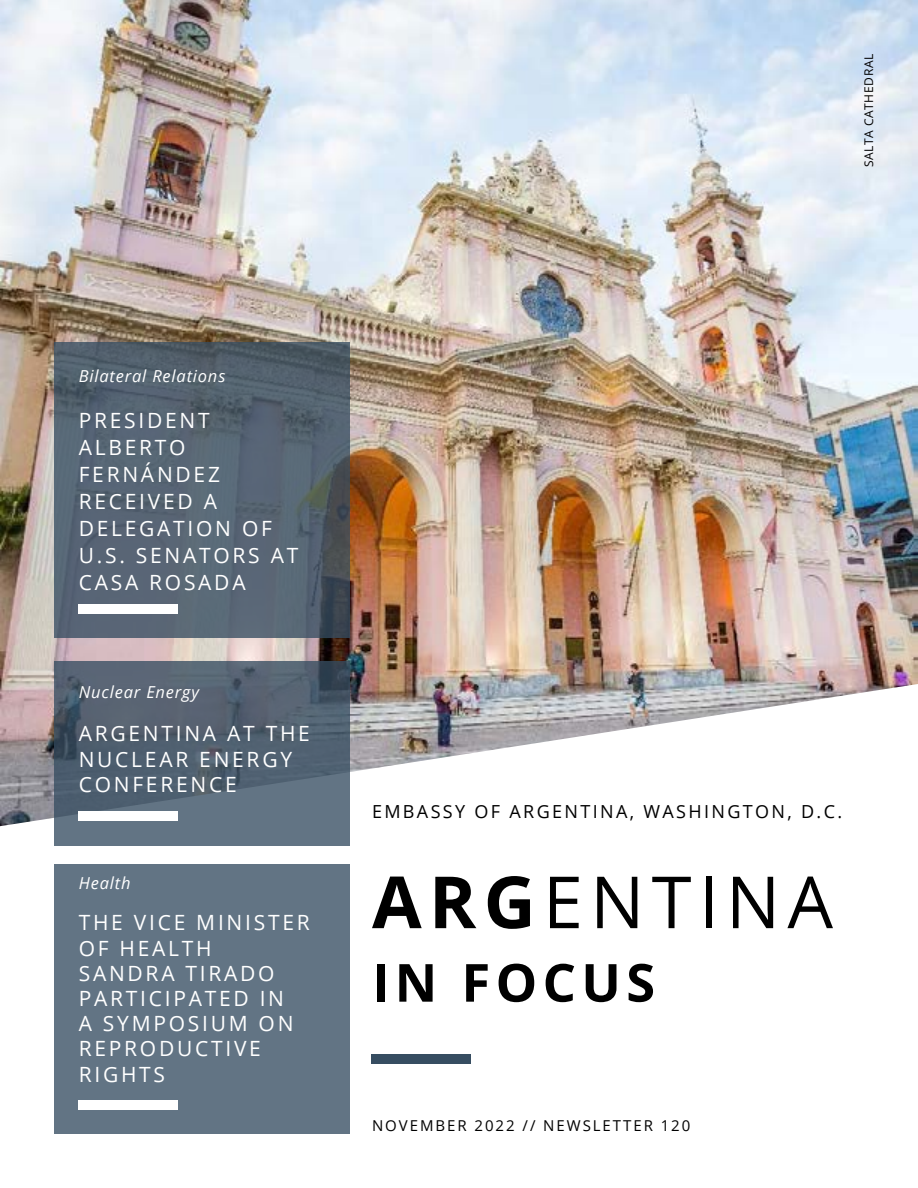
<style>
.page{position:relative;width:918px;height:1188px;background:#fff}
.page>*{position:absolute;margin:0;border:0;box-sizing:border-box;transform-origin:0 0}
.t1{font:72px "Open Sans";letter-spacing:.1em;color:#000}
.t2{font:700 52.5px "Open Sans";letter-spacing:.1em;color:#000}
.t3{font:21px/25.2px "Open Sans";letter-spacing:.13em;color:#fff}
.t4{font:18px "Open Sans";letter-spacing:.13em;color:#000}
.t5{font:italic 16.5px "Open Sans";letter-spacing:.05em;color:#fff}
.t6{font:15px "Open Sans";letter-spacing:.13em;color:#000}
.t7{font:12px "Open Sans";letter-spacing:.05em;color:#000}
.s1{font-weight:700}
</style>
<div class="page">
<img style="left:0;top:0;width:918px;height:826px">
<div style="left:372px;top:1055px;width:99px;height:9px;background:#364d61"></div>
<div style="left:55px;top:864px;width:295px;height:270px;background:#627484"></div>
<svg style="left:55px;top:662px;width:295px;height:184px;background:#556474"></svg>
<svg style="left:55px;top:342px;width:295px;height:296px;background:#546270"></svg>
<div style="left:79px;top:1100px;width:99px;height:9px;background:#fff"></div>
<div style="left:79px;top:811px;width:99px;height:10px;background:#fff"></div>
<div style="left:79px;top:605px;width:99px;height:9px;background:#fff"></div>
<p class="t7" style="left:861px;top:167px;width:115px;rotate:-90deg">SALTA CATHEDRAL</p>
<p class="t5" style="left:79px;top:365px;width:148px">Bilateral Relations</p>
<p class="t3" style="left:79px;top:407px;width:221px;line-height:27px">PRESIDENT<br>ALBERTO<br>FERNÁNDEZ<br>RECEIVED A<br>DELEGATION OF<br>U.S. SENATORS AT<br>CASA ROSADA</p>
<p class="t5" style="left:79px;top:681px;width:122px">Nuclear Energy</p>
<p class="t3" style="left:79px;top:721px;width:233px">ARGENTINA AT THE<br>NUCLEAR ENERGY<br>CONFERENCE</p>
<p class="t5" style="left:79px;top:872px;width:53px">Health</p>
<p class="t3" style="left:79px;top:910px;width:232px">THE VICE MINISTER<br>OF HEALTH<br>SANDRA TIRADO<br>PARTICIPATED IN<br>A SYMPOSIUM ON<br>REPRODUCTIVE<br>RIGHTS</p>
<p class="t4" style="left:372px;top:800px;width:472px">EMBASSY OF ARGENTINA, WASHINGTON, D.C.</p>
<h1 class="t1" style="left:372px;top:853px;width:463px"><span class="s1">ARG</span>ENTINA</h1>
<h2 class="t2" style="left:372px;top:946px;width:285px">IN FOCUS</h2>
<p class="t6" style="left:372px;top:1115px;width:320px">NOVEMBER 2022 // NEWSLETTER 120</p>
</div>
